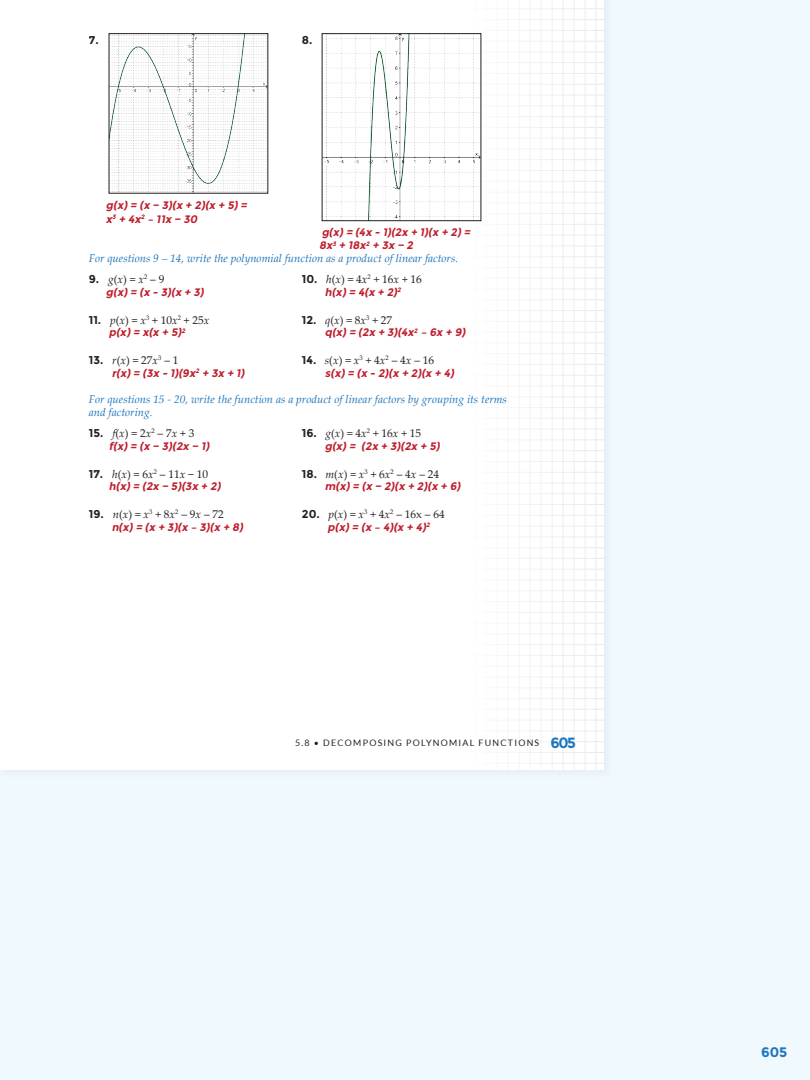
<style>
.page{position:relative;width:810px;height:1080px;background:#eff9fe}
.page>*{position:absolute;margin:0;border:0;box-sizing:border-box;transform-origin:0 0}
.t1{font:700 13.75px "Montserrat";color:#1d76bc}
.t2{font:11.38px "Palatino Linotype";color:#231f20}
.t3{font:italic 11.38px/12.9px "Palatino Linotype";color:#1d76bc}
.t4{font:700 11.38px "Montserrat";color:#231f20}
.t5{font:italic 700 10.88px/13.8px "Montserrat";color:#bf1e2d}
.t6{font:8.88px "Lato";letter-spacing:.14em;color:#231f20}
.s1{font-family:"Montserrat";font-weight:700}
.s2{font-style:italic}
.s3{font-family:"Montserrat";font-weight:700;font-size:14.75px;color:#1d76bc}
</style>
<div class="page">
<div style="left:0;top:0;width:614px;height:780px;background:#e9f3f7"></div>
<div style="left:0;top:0;width:604px;height:770px;background:#fff"></div>
<svg style="left:464px;top:0;width:140px;height:770px"></svg>
<img style="left:111px;top:35px;width:155px;height:157px">
<img style="left:324px;top:35px;width:155px;height:184px">
<div style="left:322px;top:33px;width:159px;height:188px;border:1px solid #231f20"></div>
<p class="t4" style="left:89px;top:33px;width:11px">7.</p>
<p class="t4" style="left:302px;top:33px;width:12px">8.</p>
<p class="t5" style="left:106px;top:198px;width:145px">g(x)= (x − 3)(x + 2)(x + 5)= x<sup>3</sup> + 4x<sup>2</sup> – 11x − 30</p>
<p class="t5" style="left:319px;top:226px;width:155px;line-height:12.9px">g(x)= (4x - 1)(2x + 1)(x + 2)=<br>8x<sup>3</sup> + 18x<sup>2</sup> + 3x − 2</p>
<p class="t3" style="left:89px;top:251px;width:371px">For questions 9 – 14, write the polynomial function as a product of linear factors.</p>
<p class="t2" style="left:89px;top:271px;width:77px"><span class="s1">9.</span> <span class="s2">g</span>(<span class="s2">x</span>) = <span class="s2">x</span><sup>2</sup> – 9</p>
<p class="t2" style="left:302px;top:271px;width:122px"><span class="s1">10.</span> <span class="s2">h</span>(<span class="s2">x</span>) = 4<span class="s2">x</span><sup>2</sup> + 16<span class="s2">x</span> + 16</p>
<p class="t5" style="left:106px;top:285px;width:102px">g(x)= (x - 3)(x + 3)</p>
<p class="t5" style="left:325px;top:285px;width:79px">h(x)= 4(x + 2)<sup>2</sup></p>
<p class="t2" style="left:89px;top:312px;width:122px"><span class="s1">11.</span> <span class="s2">p</span>(<span class="s2">x</span>) = <span class="s2">x</span><sup>3</sup> + 10<span class="s2">x</span><sup>2</sup> + 25<span class="s2">x</span></p>
<p class="t2" style="left:302px;top:312px;width:92px"><span class="s1">12.</span> <span class="s2">q</span>(<span class="s2">x</span>) = 8<span class="s2">x</span><sup>3</sup> + 27</p>
<p class="t5" style="left:109px;top:326px;width:79px">p(x)= x(x + 5)<sup>2</sup></p>
<p class="t5" style="left:325px;top:326px;width:144px">q(x)= (2x + 3)(4x<sup>2</sup> – 6x + 9)</p>
<p class="t2" style="left:89px;top:352px;width:91px"><span class="s1">13.</span> <span class="s2">r</span>(<span class="s2">x</span>) = 27<span class="s2">x</span><sup>3</sup> – 1</p>
<p class="t2" style="left:302px;top:352px;width:134px"><span class="s1">14.</span> <span class="s2">s</span>(<span class="s2">x</span>) = <span class="s2">x</span><sup>3</sup> + 4<span class="s2">x</span><sup>2</sup> – 4<span class="s2">x</span> – 16</p>
<p class="t5" style="left:112px;top:366px;width:137px">r(x)= (3x - 1)(9x<sup>2</sup> + 3x + 1)</p>
<p class="t5" style="left:325px;top:366px;width:133px">s(x)= (x - 2)(x + 2)(x + 4)</p>
<p class="t3" style="left:89px;top:393px;width:420px">For questions 15 - 20, write the function as a product of linear factors by grouping its terms and factoring.</p>
<p class="t2" style="left:89px;top:425px;width:107px"><span class="s1">15.</span> <span class="s2">f</span>(<span class="s2">x</span>) = 2<span class="s2">x</span><sup>2</sup> – 7<span class="s2">x</span> + 3</p>
<p class="t2" style="left:302px;top:425px;width:121px"><span class="s1">16.</span> <span class="s2">g</span>(<span class="s2">x</span>) = 4<span class="s2">x</span><sup>2</sup> + 16<span class="s2">x</span> + 15</p>
<p class="t5" style="left:109px;top:439px;width:104px">f(x)= (x − 3)(2x − 1)</p>
<p class="t5" style="left:325px;top:439px;width:119px">g(x)= (2x + 3)(2x + 5)</p>
<p class="t2" style="left:89px;top:466px;width:121px"><span class="s1">17.</span> <span class="s2">h</span>(<span class="s2">x</span>) = 6<span class="s2">x</span><sup>2</sup> – 11<span class="s2">x</span> − 10</p>
<p class="t2" style="left:302px;top:466px;width:139px"><span class="s1">18.</span> <span class="s2">m</span>(<span class="s2">x</span>) = <span class="s2">x</span><sup>3</sup> + 6<span class="s2">x</span><sup>2</sup> – 4<span class="s2">x</span> – 24</p>
<p class="t5" style="left:109px;top:480px;width:116px">h(x)= (2x − 5)(3x + 2)</p>
<p class="t5" style="left:325px;top:480px;width:140px">m(x)= (x − 2)(x + 2)(x + 6)</p>
<p class="t2" style="left:89px;top:506px;width:137px"><span class="s1">19.</span> <span class="s2">n</span>(<span class="s2">x</span>) = <span class="s2">x</span><sup>3</sup> + 8<span class="s2">x</span><sup>2</sup> – 9<span class="s2">x</span> – 72</p>
<p class="t2" style="left:302px;top:506px;width:144px"><span class="s1">20.</span> <span class="s2">p</span>(<span class="s2">x</span>) = <span class="s2">x</span><sup>3</sup> + 4<span class="s2">x</span><sup>2</sup> – 16x – 64</p>
<p class="t5" style="left:112px;top:520px;width:135px">n(x)= (x + 3)(x – 3)(x + 8)</p>
<p class="t5" style="left:328px;top:520px;width:105px">p(x)= (x – 4)(x + 4)<sup>2</sup></p>
<p class="t6" style="left:295px;top:738px;width:283px">5.8 • DECOMPOSING POLYNOMIAL FUNCTIONS <span class="s3">605</span></p>
<p class="t1" style="left:761px;top:1043px;width:28px">605</p>
</div>
